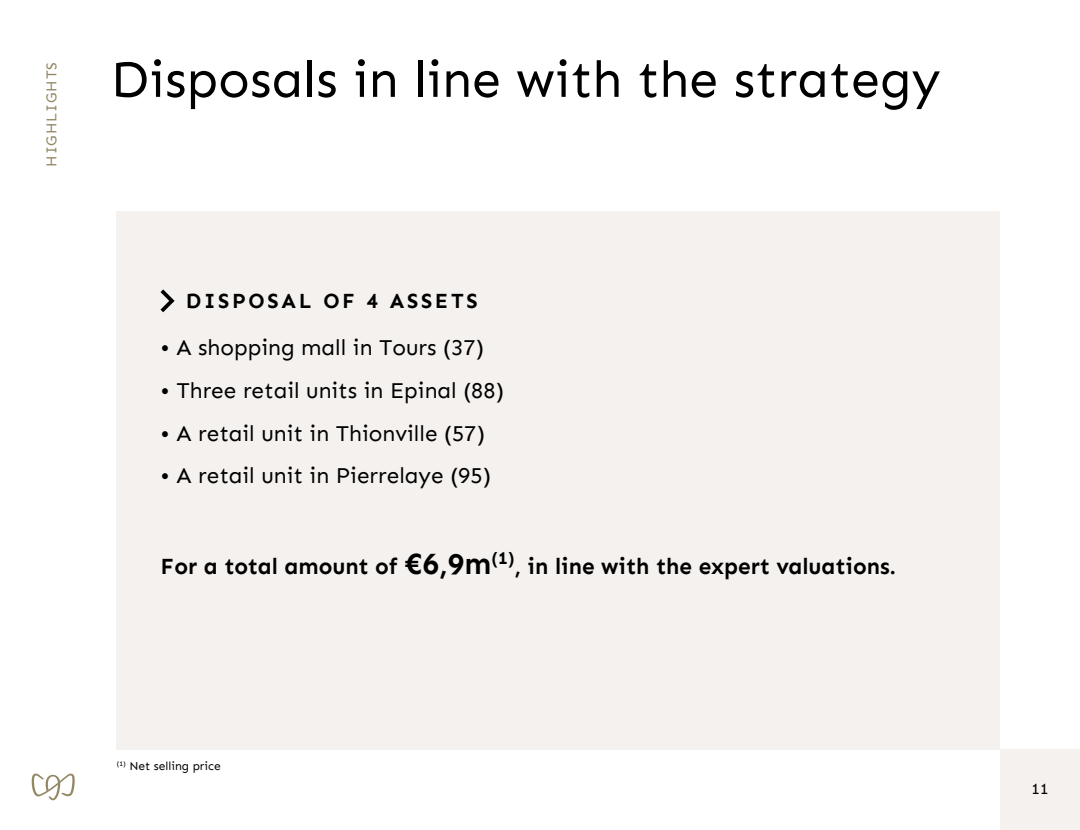
<style>
.page{position:relative;width:1080px;height:830px;background:#fff}
.page>*{position:absolute;margin:0;border:0;box-sizing:border-box;transform-origin:0 0}
.t1{font:52.05px "Sen";color:#000}
.t2{font:22.5px "Sen";color:#000}
.t3{font:700 22.5px "Sen";color:#000}
.t4{font:700 21px "Sen";letter-spacing:.13em;color:#000}
.t5{font:15.6px "Sen";color:#000}
.t6{font:15px "Sen";letter-spacing:.06em;color:#938864}
.t7{font:12px "Sen";color:#000}
.s1{font-size:30px}
</style>
<div class="page">
<div style="left:117px;top:212px;width:883px;height:537px;background:#f4f1ee"></div>
<svg style="left:161px;top:289px;width:14px;height:23px"></svg>
<div style="left:1000px;top:749px;width:80px;height:80px;background:#f4f1ee"></div>
<svg style="left:32px;top:773px;width:43px;height:27px"></svg>
<p class="t6" style="left:43px;top:166px;width:106px;rotate:-90deg">HIGHLIGHTS</p>
<h1 class="t1" style="left:111px;top:49px;width:832px">Disposals in line with the strategy</h1>
<p class="t4" style="left:186px;top:288px;width:293px">DISPOSAL OF 4 ASSETS</p>
<p class="t2" style="left:161px;top:334px;width:325px">• A shopping mall in Tours (37)</p>
<p class="t2" style="left:161px;top:377px;width:345px">• Three retail units in Epinal (88)</p>
<p class="t2" style="left:161px;top:420px;width:326px">• A retail unit in Thionville (57)</p>
<p class="t2" style="left:161px;top:462px;width:332px">• A retail unit in Pierrelaye (95)</p>
<p class="t3" style="left:161px;top:553px;width:737px">For a total amount of <span class="s1">€6,9m</span><sup>(1)</sup>, in line with the expert valuations.</p>
<p class="t7" style="left:117px;top:758px;width:105px"><sup>(1)</sup> Net selling price</p>
<p class="t5" style="left:1032px;top:778px;width:18px">11</p>
</div>
